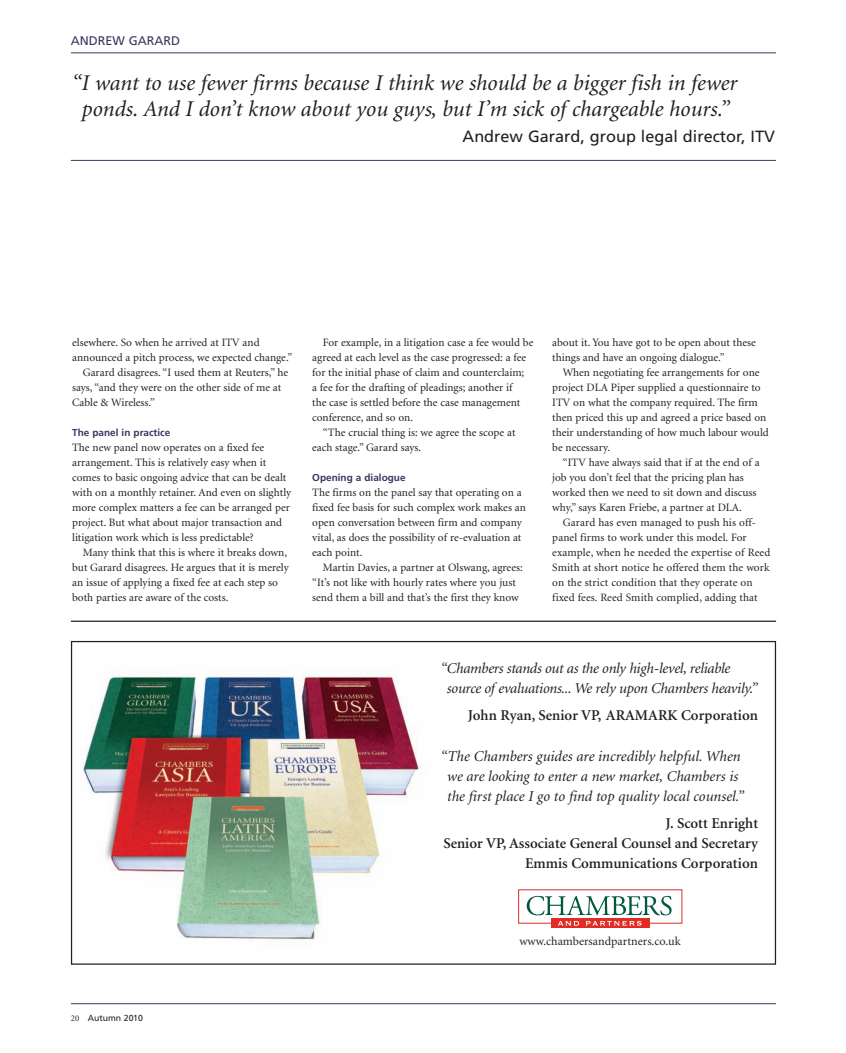
<style>
.page{position:relative;width:846px;height:1053px;background:#fff}
.page>*{position:absolute;margin:0;border:0;box-sizing:border-box;transform-origin:0 0}
.t1{font:italic 22.5px/26.2px "Minion";color:#231f20;text-align:center}
.t2{font:16.25px "Frutiger";color:#231f20}
.t3{font:italic 15px/20px "Minion";letter-spacing:-.005em;color:#231f20}
.t4{font:600 15px/20px "Minion";color:#231f20;text-align:right}
.t5{font:12.5px "Frutiger";color:#41335f}
.t6{font:12.12px "Minion";color:#231f20}
.t7{font:11.25px/15px "Minion";color:#231f20}
.t8{font:700 10px "Frutiger";color:#41335f}
.t9{font:8.75px "Frutiger";color:#231f20}
.s1{font-family:"Minion"}
</style>
<div class="page">
<hr style="left:71px;top:160px;width:705px;height:1px;background:#41335f">
<hr style="left:71px;top:53px;width:705px;height:1px;background:#41335f">
<hr style="left:71px;top:1003px;width:705px;height:1px;background:#41335f">
<img style="left:82px;top:674px;width:339px;height:266px">
<div style="left:515px;top:888px;width:171px;height:43px;background:linear-gradient(to right,#fff,#fffcfb)"></div>
<div style="left:519px;top:890px;width:163px;height:33px;background:#fff"></div>
<div style="left:551px;top:918px;width:98px;height:9px;background:#e12c26"></div>
<svg style="left:527px;top:896px;width:145px;height:30px"></svg>
<hr style="left:71px;top:620px;width:705px;height:2px;background:#231f20">
<p class="t5" style="left:71px;top:36px;width:111px">ANDREW GARARD</p>
<h1 class="t1" style="left:72px;top:71px;width:667px">“I want to use fewer firms because I think we should be a bigger fish in fewer ponds. And I don’t know about you guys, but I’m sick of chargeable hours.”</h1>
<h2 class="t2" style="left:463px;top:130px;width:314px">Andrew Garard, group legal director, ITV</h2>
<p class="t7" style="left:72px;top:335px;width:189px">elsewhere. So when he arrived at ITV and</p>
<p class="t7" style="left:72px;top:350px;width:222px">announced a pitch process, we expected change.”</p>
<p class="t7" style="left:83px;top:365px;width:207px">Garard disagrees. “I used them at Reuters,” he</p>
<p class="t7" style="left:72px;top:380px;width:211px">says, “and they were on the other side of me at</p>
<p class="t7" style="left:72px;top:395px;width:84px">Cable &amp; Wireless.”</p>
<p class="t8" style="left:72px;top:428px;width:100px">The panel in practice</p>
<p class="t7" style="left:72px;top:440px;width:221px">The new panel now operates on a fixed fee arrangement. This is relatively easy when it comes to basic ongoing advice that can be dealt with on a monthly retainer. And even on slightly more complex matters a fee can be arranged per project. But what about major transaction and litigation work which is less predictable?</p>
<p class="t7" style="left:72px;top:545px;width:218px;text-indent:11px">Many think that this is where it breaks down, but Garard disagrees. He argues that it is merely an issue of applying a fixed fee at each step so both parties are aware of the costs.</p>
<p class="t7" style="left:323px;top:335px;width:212px">For example, in a litigation case a fee would be</p>
<p class="t7" style="left:312px;top:350px;width:215px">agreed at each level as the case progressed: a fee</p>
<p class="t7" style="left:312px;top:365px;width:214px">for the initial phase of claim and counterclaim;</p>
<p class="t7" style="left:312px;top:380px;width:202px">a fee for the drafting of pleadings; another if</p>
<p class="t7" style="left:312px;top:395px;width:210px">the case is settled before the case management</p>
<p class="t7" style="left:312px;top:410px;width:102px">conference, and so on.</p>
<p class="t7" style="left:323px;top:425px;width:194px">“The crucial thing is: we agree the scope at</p>
<p class="t7" style="left:312px;top:440px;width:110px">each stage.” Garard says.</p>
<p class="t8" style="left:312px;top:473px;width:95px">Opening a dialogue</p>
<p class="t7" style="left:312px;top:485px;width:215px">The firms on the panel say that operating on a fixed fee basis for such complex work makes an open conversation between firm and company vital, as does the possibility of re-evaluation at each point.</p>
<p class="t7" style="left:312px;top:560px;width:212px;text-indent:11px">Martin Davies, a partner at Olswang, agrees: “It’s not like with hourly rates where you just send them a bill and that’s the first they know</p>
<p class="t7" style="left:552px;top:335px;width:205px">about it. You have got to be open about these things and have an ongoing dialogue.”</p>
<p class="t7" style="left:552px;top:365px;width:218px;text-indent:11px">When negotiating fee arrangements for one project DLA Piper supplied a questionnaire to ITV on what the company required. The firm then priced this up and agreed a price based on their understanding of how much labour would be necessary.</p>
<p class="t7" style="left:552px;top:455px;width:209px;text-indent:11px">“ITV have always said that if at the end of a job you don’t feel that the pricing plan has worked then we need to sit down and discuss why,” says Karen Friebe, a partner at DLA.</p>
<p class="t7" style="left:552px;top:515px;width:220px;text-indent:11px">Garard has even managed to push his off&shy;panel firms to work under this model. For example, when he needed the expertise of Reed Smith at short notice he offered them the work on the strict condition that they operate on fixed fees. Reed Smith complied, adding that</p>
<h3 class="t3" style="left:447px;top:659px;width:312px;text-indent:-6px">“Chambers stands out as the only high-level, reliable source of evaluations... We rely upon Chambers heavily.”</h3>
<h3 class="t4" style="left:468px;top:706px;width:292px">John Ryan, Senior VP, ARAMARK Corporation</h3>
<h3 class="t3" style="left:441px;top:748px;width:305px;text-align:center">“The Chambers guides are incredibly helpful. When we are looking to enter a new market, Chambers is the first place I go to find top quality local counsel.”</h3>
<h3 class="t4" style="left:443px;top:815px;width:316px">J. Scott Enright<br>Senior VP, Associate General Counsel and Secretary<br>Emmis Communications Corporation</h3>
<p class="t6" style="left:519px;top:936px;width:163px">www.chambersandpartners.co.uk</p>
<p class="t9" style="left:71px;top:1014px;width:73px"><span class="s1">20</span> Autumn 2010</p>
</div>
